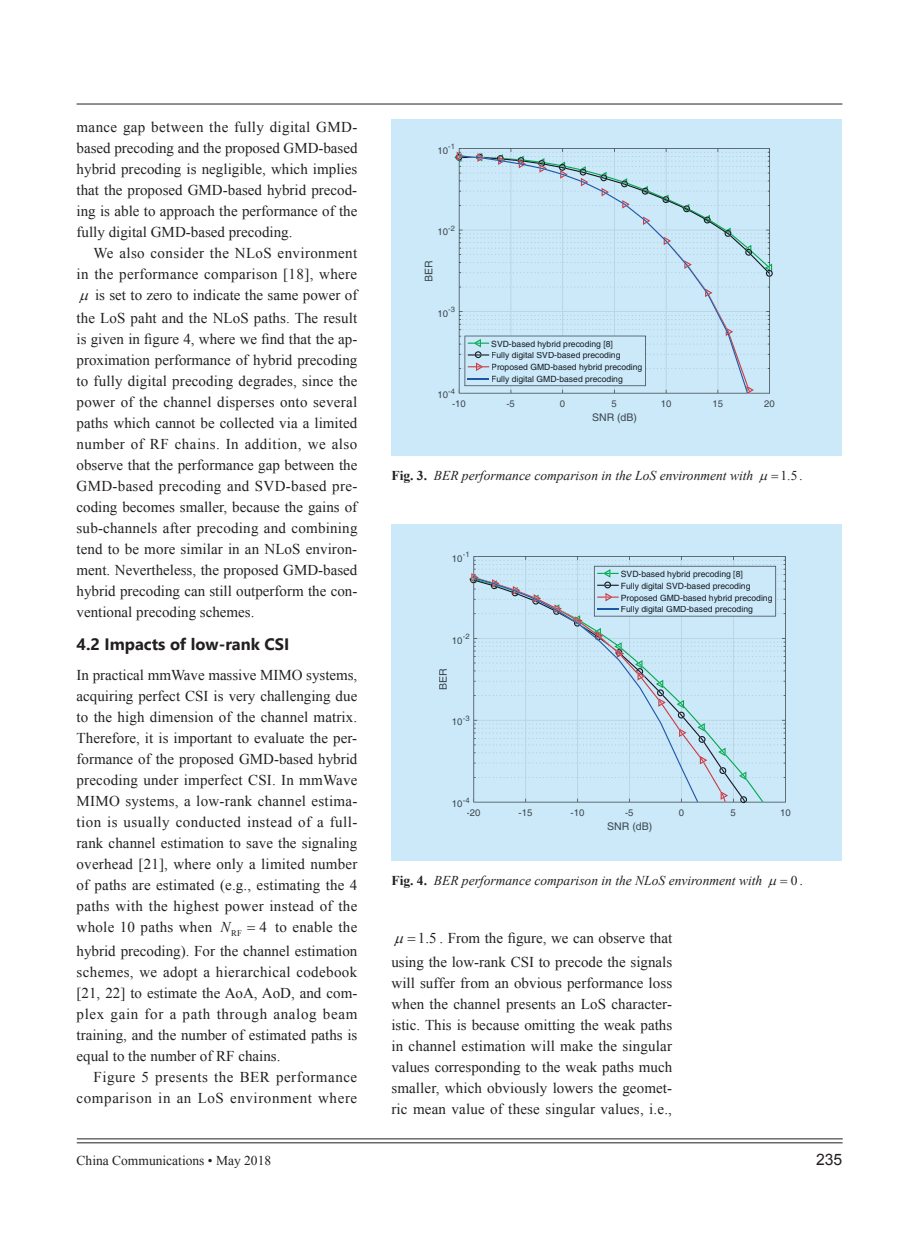
<style>
.page{position:relative;width:919px;height:1238px;background:#fff}
.page>*{position:absolute;margin:0;border:0;box-sizing:border-box;transform-origin:0 0}
.t1{font:700 16.5px "Segoe UI";color:#231f20}
.t2{font:15.75px "Arial";color:#231f20}
.t3{font:15px/21px "Times New Roman";color:#231f20;text-align:justify}
.t4{font:15px/21px "Times New Roman";letter-spacing:.025em;color:#231f20;text-align:right}
.t5{font:15px/21px "Times New Roman";letter-spacing:.04em;color:#231f20;text-align:right}
.t6{font:italic 13.5px "Times New Roman";color:#231f20}
.t7{font:13.5px "Times New Roman";color:#231f20}
.t8{font:10.5px "Helvetica";color:#3a454d}
.t9{font:9.6px "Helvetica";color:#3a454d}
.t10{font:9.45px "Helvetica";color:#3a454d}
.t11{font:8.55px/11.9px "Helvetica";color:#131a21}
.t12{font:7.65px "Helvetica";color:#3a454d}
.s1{font-style:italic}
.s2{font-weight:700;font-style:normal}
</style>
<div class="page">
<hr style="left:77px;top:104px;width:765px;height:1px;background:#231f20">
<hr style="left:77px;top:1138px;width:765px;height:1px;background:#231f20">
<hr style="left:77px;top:1142px;width:765px;height:1px;background:#231f20">
<div style="left:391px;top:119px;width:451px;height:336px;background:#cce9f9"></div>
<div style="left:391px;top:524px;width:451px;height:336px;background:#cce9f9"></div>
<svg style="left:454px;top:148px;width:318px;height:164px"></svg>
<svg style="left:456px;top:151px;width:297px;height:243px"></svg>
<svg style="left:459px;top:155px;width:289px;height:238px"></svg>
<svg style="left:464px;top:335px;width:182px;height:51px"></svg>
<svg style="left:473px;top:556px;width:312px;height:246px"></svg>
<svg style="left:763px;top:633px;width:22px;height:87px"></svg>
<svg style="left:747px;top:616px;width:16px;height:186px"></svg>
<svg style="left:470px;top:577px;width:277px;height:226px"></svg>
<svg style="left:471px;top:573px;width:257px;height:226px"></svg>
<svg style="left:473px;top:577px;width:225px;height:225px"></svg>
<svg style="left:594px;top:566px;width:182px;height:50px"></svg>
<p class="t3" style="left:77px;top:116px;width:282px">mance gap between the fully digital GMD&shy;based precoding and the proposed GMD-based hybrid precoding is negligible, which implies that the proposed GMD-based hybrid precod&shy;ing is able to approach the performance of the fully digital GMD-based precoding.</p>
<p class="t4" style="left:77px;top:242px;width:282px">We also consider the NLoS environment<br>in the performance comparison [18], where is set to zero to indicate the same power of</p>
<p class="t3" style="left:77px;top:307px;width:282px">the LoS paht and the NLoS paths. The result is given in figure 4, where we find that the ap&shy;proximation performance of hybrid precoding to fully digital precoding degrades, since the power of the channel disperses onto several paths which cannot be collected via a limited number of RF chains. In addition, we also observe that the performance gap between the GMD-based precoding and SVD-based pre&shy;coding becomes smaller, because the gains of sub-channels after precoding and combining tend to be more similar in an NLoS environ&shy;ment. Nevertheless, the proposed GMD-based hybrid precoding can still outperform the con&shy;ventional precoding schemes.</p>
<p class="t1" style="left:77px;top:631px;width:214px">4.2 Impacts of low-rank CSI</p>
<p class="t3" style="left:77px;top:664px;width:282px">In practical mmWave massive MIMO systems, acquiring perfect CSI is very challenging due to the high dimension of the channel matrix.<br>Therefore, it is important to evaluate the per&shy;formance of the proposed GMD-based hybrid precoding under imperfect CSI. In mmWave MIMO systems, a low-rank channel estima&shy;tion is usually conducted instead of a full&shy;rank channel estimation to save the signaling overhead [21], where only a limited number of paths are estimated (e.g., estimating the 4 paths with the highest power instead of the whole 10 paths when <span class="s1">N</span><sub>RF</sub> 4 to enable the</p>
<p class="t3" style="left:77px;top:939px;width:282px">hybrid precoding). For the channel estimation schemes, we adopt a hierarchical codebook [21, 22] to estimate the AoA, AoD, and com&shy;plex gain for a path through analog beam training, and the number of estimated paths is equal to the number of RF chains.</p>
<p class="t5" style="left:77px;top:1065px;width:282px">Figure 5 presents the BER performance comparison in an LoS environment where</p>
<p class="t12" style="left:448px;top:142px;width:8px">-1</p>
<p class="t10" style="left:437px;top:145px;width:12px">10</p>
<p class="t12" style="left:448px;top:224px;width:8px">-2</p>
<p class="t10" style="left:437px;top:226px;width:12px">10</p>
<p class="t8" style="left:422px;top:282px;width:23px;rotate:-90deg">BER</p>
<p class="t12" style="left:448px;top:305px;width:8px">-3</p>
<p class="t10" style="left:437px;top:308px;width:12px">10</p>
<p class="t12" style="left:448px;top:386px;width:8px">-4</p>
<p class="t10" style="left:437px;top:389px;width:12px">10</p>
<p class="t11" style="left:491px;top:338px;width:153px">SVD-based hybrid precoding [8]<br>Fully digital SVD-based precoding Proposed GMD-based hybrid precoding Fully digital GMD-based precoding</p>
<p class="t10" style="left:452px;top:398px;width:15px">-10</p>
<p class="t10" style="left:506px;top:398px;width:10px">-5</p>
<p class="t10" style="left:559px;top:398px;width:7px">0</p>
<p class="t10" style="left:611px;top:398px;width:7px">5</p>
<p class="t10" style="left:660px;top:398px;width:12px">10</p>
<p class="t10" style="left:712px;top:398px;width:12px">15</p>
<p class="t10" style="left:764px;top:398px;width:12px">20</p>
<p class="t8" style="left:592px;top:411px;width:46px">SNR (dB)</p>
<p class="t6" style="left:391px;top:466px;width:363px"><span class="s2">Fig. 3.</span> BER performance comparison in the LoS environment with</p>
<p class="t7" style="left:780px;top:466px;width:24px">1.5 <span class="s1">.</span></p>
<p class="t12" style="left:463px;top:550px;width:8px">-1</p>
<p class="t9" style="left:452px;top:552px;width:12px">10</p>
<p class="t12" style="left:463px;top:632px;width:8px">-2</p>
<p class="t9" style="left:452px;top:634px;width:12px">10</p>
<p class="t8" style="left:437px;top:690px;width:23px;rotate:-90deg">BER</p>
<p class="t12" style="left:463px;top:713px;width:8px">-3</p>
<p class="t9" style="left:452px;top:716px;width:12px">10</p>
<p class="t12" style="left:463px;top:795px;width:8px">-4</p>
<p class="t9" style="left:452px;top:798px;width:12px">10</p>
<p class="t11" style="left:620px;top:568px;width:153px">SVD-based hybrid precoding [8]<br>Fully digital SVD-based precoding Proposed GMD-based hybrid precoding Fully digital GMD-based precoding</p>
<p class="t9" style="left:466px;top:807px;width:15px">-20</p>
<p class="t9" style="left:518px;top:807px;width:15px">-15</p>
<p class="t9" style="left:570px;top:807px;width:15px">-10</p>
<p class="t9" style="left:625px;top:807px;width:10px">-5</p>
<p class="t9" style="left:678px;top:807px;width:7px">0</p>
<p class="t9" style="left:730px;top:807px;width:7px">5</p>
<p class="t9" style="left:780px;top:807px;width:12px">10</p>
<p class="t8" style="left:607px;top:820px;width:46px">SNR (dB)</p>
<p class="t6" style="left:391px;top:871px;width:372px"><span class="s2">Fig. 4.</span> BER performance comparison in the NLoS environment with</p>
<p class="t7" style="left:790px;top:871px;width:14px">0<span class="s1">.</span></p>
<p class="t3" style="left:391px;top:926px;width:282px;line-height:23.4px;text-align:right">1.5 . From the figure, we can observe that using the low-rank CSI to precode the signals</p>
<p class="t3" style="left:391px;top:971px;width:282px">will suffer from an obvious performance loss when the channel presents an LoS character&shy;istic. This is because omitting the weak paths in channel estimation will make the singular values corresponding to the weak paths much smaller, which obviously lowers the geomet&shy;ric mean value of these singular values, i.e.,</p>
<p class="t7" style="left:77px;top:1150px;width:196px">China Communications • May 2018</p>
<p class="t2" style="left:816px;top:1148px;width:28px">235</p>
</div>
